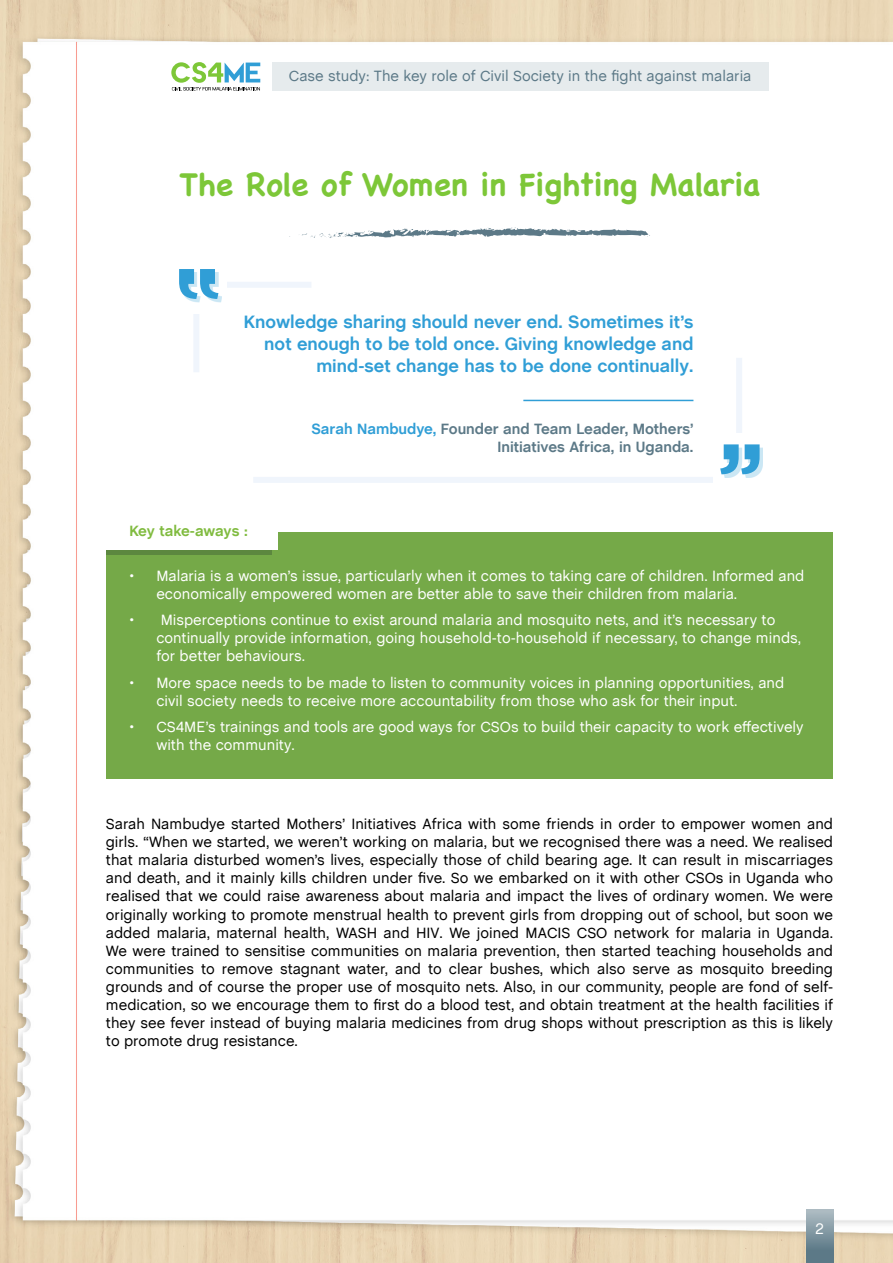
<style>
.page{position:relative;width:893px;height:1263px;background:#fff}
.page>*{position:absolute;margin:0;border:0;box-sizing:border-box;transform-origin:0 0}
.t1{font:700 31.5px "Chalkboard";color:#7dc738}
.t2{font:700 18px/21.6px "Chalet";color:#309ed6;text-align:right}
.Corps_de_texte{font:15px/18px "Chalet";color:#000;text-align:justify}
.t3{font:15px/18px "Chalet";color:#fff}
.t4{font:700 15px/18px "Chalet";color:#5c7987;text-align:right}
.t5{font:15px "Chalet";color:#5c7987}
.t6{font:700 15px "Chalet";letter-spacing:-.015em;color:#80bb3f}
.t7{font:15px "Chalet London Nineteen Sixty";color:#fff}
.s1{color:#309ed6}
</style>
<div class="page">
<img style="left:0;top:0;width:893px;height:1263px">
<div style="left:106px;top:532px;width:727px;height:246px;background:#75a948"></div>
<div style="left:106px;top:516px;width:166px;height:38px;background:linear-gradient(to right,#5c873f,#5c873f)"></div>
<div style="left:103px;top:515px;width:175px;height:34px;background:#fff"></div>
<svg style="left:299px;top:227px;width:351px;height:11px"></svg>
<svg style="left:247px;top:352px;width:498px;height:134px"></svg>
<div style="left:173px;top:260px;width:54px;height:54px;background:#fff"></div>
<div style="left:713px;top:433px;width:54px;height:54px;background:#fff"></div>
<div style="left:723px;top:448px;width:40px;height:30px;background:#309ed6;opacity:.25"></div>
<svg style="left:720px;top:444px;width:40px;height:30px"></svg>
<hr style="left:523px;top:400px;width:170px;height:1px;background:#309ed6">
<svg style="left:179px;top:269px;width:138px;height:109px"></svg>
<div style="left:272px;top:62px;width:496px;height:28px;background:#e6ebed"></div>
<svg style="left:171px;top:62px;width:89px;height:28px"></svg>
<div style="left:806px;top:1210px;width:27px;height:53px;background:#5c7987"></div>
<div style="left:806px;top:1210px;width:27px;height:42px;background:linear-gradient(to bottom,#afbdc4,#5c7987)"></div>
<p class="t5" style="left:289px;top:64px;width:464px">Case study: The key role of Civil Society in the fight against malaria</p>
<p class="t1" style="left:179px;top:165px;width:582px">The Role of Women in Fighting Malaria</p>
<p class="t2" style="left:244px;top:313px;width:451px">Knowledge sharing should never end. Sometimes it’s not enough to be told once. Giving knowledge and mind-set change has to be done continually.</p>
<p class="t4" style="left:311px;top:420px;width:384px"><span class="s1">Sarah Nambudye,</span> Founder and Team Leader, Mothers’<br>Initiatives Africa, in Uganda.</p>
<p class="t6" style="left:129px;top:522px;width:120px">Key take-aways :</p>
<p class="t3" style="left:156px;top:565px;width:649px;text-indent:-27px">• Malaria is a women’s issue, particularly when it comes to taking care of children. Informed and economically empowered women are better able to save their children from malaria.</p>
<p class="t3" style="left:156px;top:610px;width:646px;text-indent:-27px">• Misperceptions continue to exist around malaria and mosquito nets, and it’s necessary to continually provide information, going household-to-household if necessary, to change minds, for better behaviours.</p>
<p class="t3" style="left:156px;top:672px;width:629px;text-indent:-27px">• More space needs to be made to listen to community voices in planning opportunities, and civil society needs to receive more accountability from those who ask for their input.</p>
<p class="t3" style="left:156px;top:717px;width:649px;text-indent:-27px">• CS4ME’s trainings and tools are good ways for CSOs to build their capacity to work effectively with the community.</p>
<p class="Corps_de_texte" style="left:106px;top:814px;width:729px">Sarah Nambudye started Mothers’ Initiatives Africa with some friends in order to empower women and girls. “When we started, we weren’t working on malaria, but we recognised there was a need. We realised that malaria disturbed women’s lives, especially those of child bearing age. It can result in miscarriages and death, and it mainly kills children under five. So we embarked on it with other CSOs in Uganda who realised that we could raise awareness about malaria and impact the lives of ordinary women. We were originally working to promote menstrual health to prevent girls from dropping out of school, but soon we added malaria, maternal health, WASH and HIV. We joined MACIS CSO network for malaria in Uganda.<br>We were trained to sensitise communities on malaria prevention, then started teaching households and communities to remove stagnant water, and to clear bushes, which also serve as mosquito breeding grounds and of course the proper use of mosquito nets. Also, in our community, people are fond of self&shy;medication, so we encourage them to first do a blood test, and obtain treatment at the health facilities if they see fever instead of buying malaria medicines from drug shops without prescription as this is likely to promote drug resistance.</p>
<p class="t7" style="left:815px;top:1219px;width:10px">2</p>
</div>
